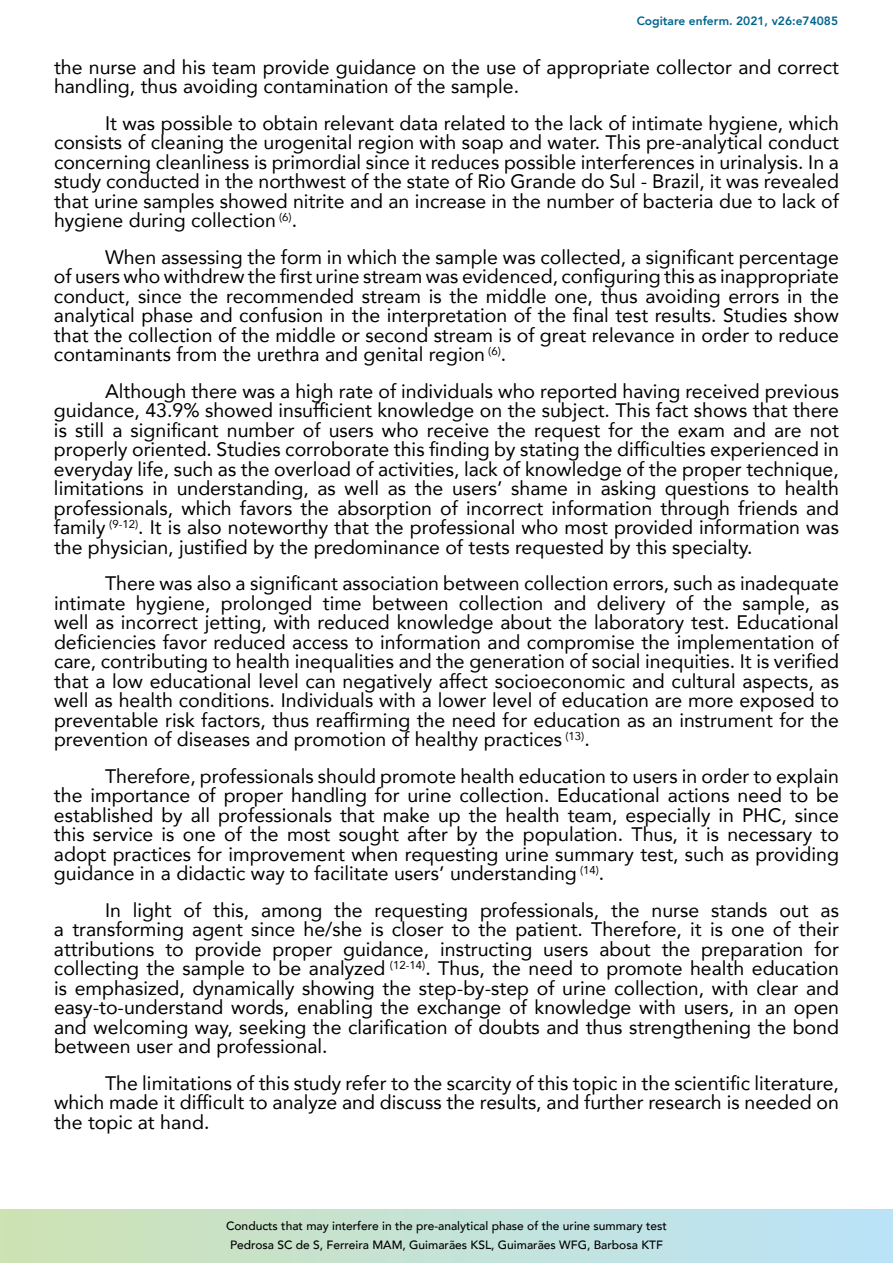
<style>
.page{position:relative;width:893px;height:1263px;background:#fff}
.page>*{position:absolute;margin:0;border:0;box-sizing:border-box;transform-origin:0 0}
.t1{font:19.5px/19.5px "Avenir";color:#000;text-align:justify}
.t2{font:500 12px/18.6px "Avenir";color:#000;text-align:center}
.t3{font:800 12px "Avenir";color:#00658f}
</style>
<div class="page">
<svg style="left:0;top:1209px;width:893px;height:54px;background:#c4e2d6"></svg>
<p class="t3" style="left:637px;top:12px;width:203px">Cogitare enferm. 2021, v26:e74085</p>
<p class="t1" style="left:54px;top:56px;width:786px">the nurse and his team provide guidance on the use of appropriate collector and correct handling, thus avoiding contamination of the sample.</p>
<p class="t1" style="left:54px;top:112px;width:786px;text-indent:51px">It was possible to obtain relevant data related to the lack of intimate hygiene, which consists of cleaning the urogenital region with soap and water. This pre-analytical conduct concerning cleanliness is primordial since it reduces possible interferences in urinalysis. In a study conducted in the northwest of the state of Rio Grande do Sul - Brazil, it was revealed that urine samples showed nitrite and an increase in the number of bacteria due to lack of hygiene during collection <sup>(6)</sup>.</p>
<p class="t1" style="left:54px;top:246px;width:786px;text-indent:51px">When assessing the form in which the sample was collected, a significant percentage of users who withdrew the first urine stream was evidenced, configuring this as inappropriate conduct, since the recommended stream is the middle one, thus avoiding errors in the analytical phase and confusion in the interpretation of the final test results. Studies show that the collection of the middle or second stream is of great relevance in order to reduce contaminants from the urethra and genital region <sup>(6)</sup>.</p>
<p class="t1" style="left:54px;top:380px;width:786px;text-indent:51px">Although there was a high rate of individuals who reported having received previous guidance, 43.9% showed insufficient knowledge on the subject. This fact shows that there is still a significant number of users who receive the request for the exam and are not properly oriented. Studies corroborate this finding by stating the difficulties experienced in everyday life, such as the overload of activities, lack of knowledge of the proper technique, limitations in understanding, as well as the users’ shame in asking questions to health professionals, which favors the absorption of incorrect information through friends and family <sup>(9-12)</sup>. It is also noteworthy that the professional who most provided information was the physician, justified by the predominance of tests requested by this specialty.</p>
<p class="t1" style="left:54px;top:573px;width:786px;text-indent:51px">There was also a significant association between collection errors, such as inadequate intimate hygiene, prolonged time between collection and delivery of the sample, as well as incorrect jetting, with reduced knowledge about the laboratory test. Educational deficiencies favor reduced access to information and compromise the implementation of care, contributing to health inequalities and the generation of social inequities. It is verified that a low educational level can negatively affect socioeconomic and cultural aspects, as well as health conditions. Individuals with a lower level of education are more exposed to preventable risk factors, thus reaffirming the need for education as an instrument for the prevention of diseases and promotion of healthy practices <sup>(13)</sup>.</p>
<p class="t1" style="left:54px;top:765px;width:786px;text-indent:51px">Therefore, professionals should promote health education to users in order to explain the importance of proper handling for urine collection. Educational actions need to be established by all professionals that make up the health team, especially in PHC, since this service is one of the most sought after by the population. Thus, it is necessary to adopt practices for improvement when requesting urine summary test, such as providing guidance in a didactic way to facilitate users’ understanding <sup>(14)</sup>.</p>
<p class="t1" style="left:54px;top:899px;width:787px;text-indent:51px">In light of this, among the requesting professionals, the nurse stands out as a transforming agent since he/she is closer to the patient. Therefore, it is one of their attributions to provide proper guidance, instructing users about the preparation for collecting the sample to be analyzed <sup>(12-14)</sup>. Thus, the need to promote health education is emphasized, dynamically showing the step-by-step of urine collection, with clear and easy-to-understand words, enabling the exchange of knowledge with users, in an open and welcoming way, seeking the clarification of doubts and thus strengthening the bond between user and professional.</p>
<p class="t1" style="left:54px;top:1072px;width:786px;text-indent:51px">The limitations of this study refer to the scarcity of this topic in the scientific literature, which made it difficult to analyze and discuss the results, and further research is needed on the topic at hand.</p>
<p class="t2" style="left:226px;top:1216px;width:442px">Conducts that may interfere in the pre-analytical phase of the urine summary test<br>Pedrosa SC de S, Ferreira MAM, Guimarães KSL, Guimarães WFG, Barbosa KTF</p>
</div>
